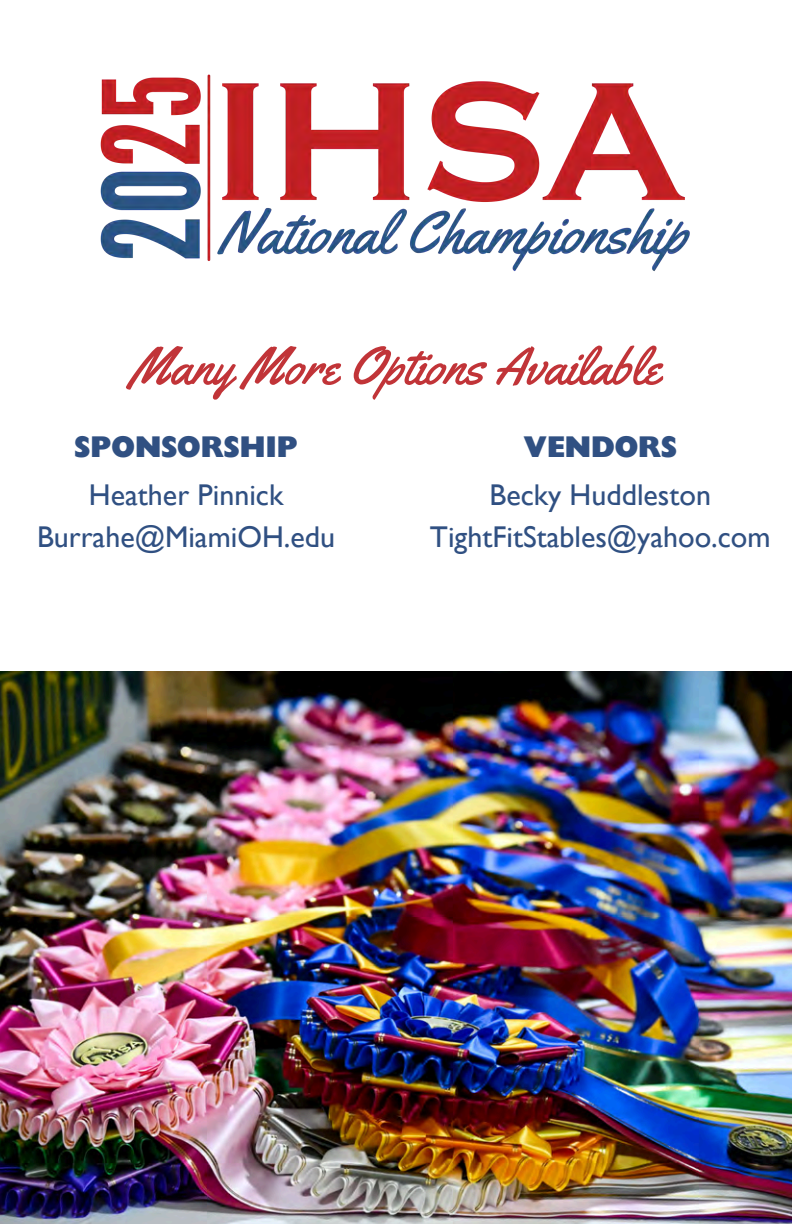
<style>
.page{position:relative;width:792px;height:1224px;background:#fff}
.page>*{position:absolute;margin:0;border:0;box-sizing:border-box;transform-origin:0 0}
.t1{font:52.4px "Yellowtail";color:#c13438}
.t2{font:30px "Gill Sans";color:#305082}
.t3{font:700 expanded 30px "Gill Sans Display MT Std";color:#305082}
</style>
<div class="page">
<img style="left:0;top:672px;width:792px;height:552px">
<img style="left:100px;top:74px;width:590px;height:198px">
<p class="t1" style="left:130px;top:333px;width:532px">Many More Options Available</p>
<p class="t3" style="left:75px;top:436px;width:225px">SPONSORSHIP</p>
<p class="t2" style="left:89px;top:477px;width:196px">Heather Pinnick</p>
<p class="t2" style="left:37px;top:519px;width:300px">Burrahe@MiamiOH.edu</p>
<p class="t3" style="left:524px;top:436px;width:155px">VENDORS</p>
<p class="t2" style="left:490px;top:477px;width:223px">Becky Huddleston</p>
<p class="t2" style="left:430px;top:519px;width:342px">TightFitStables@yahoo.com</p>
</div>
